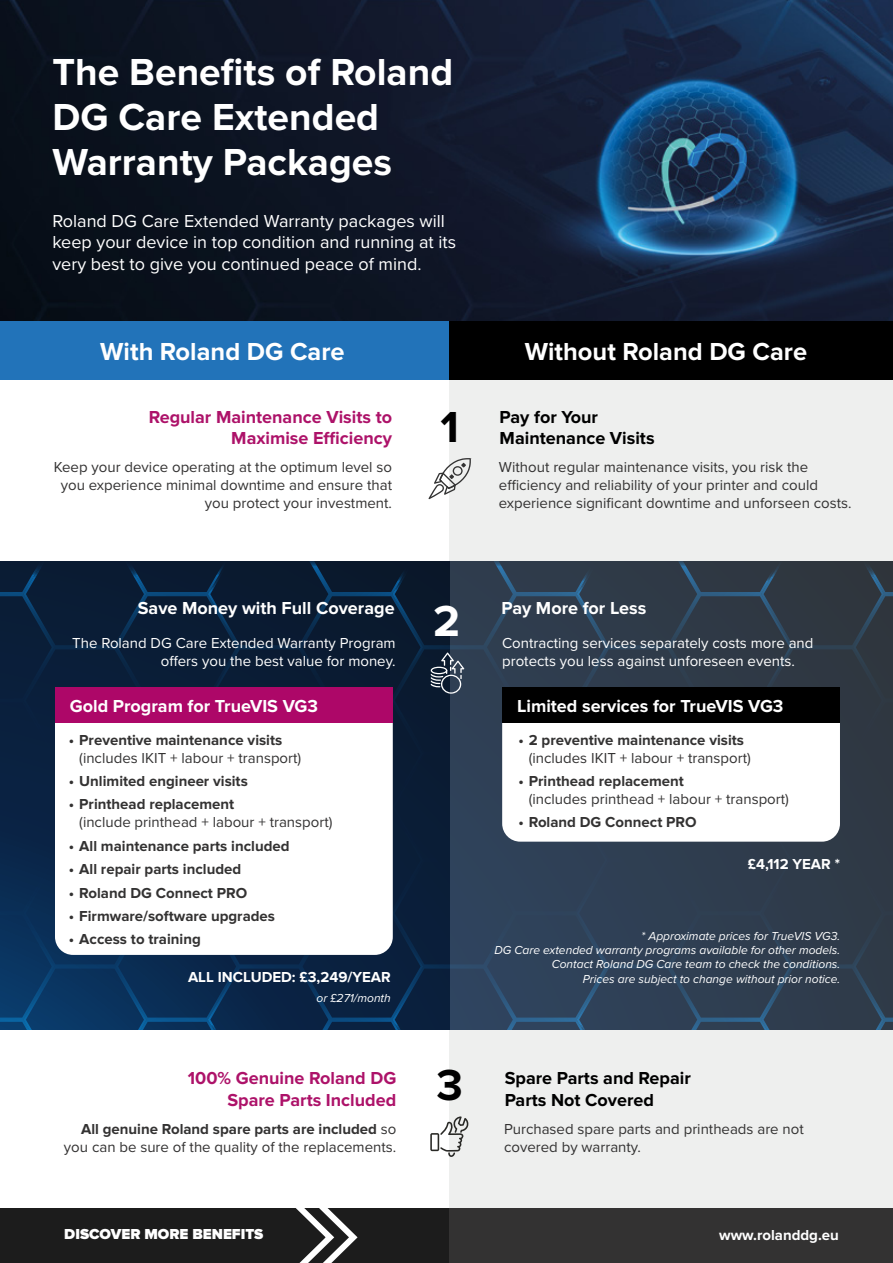
<style>
.page{position:relative;width:893px;height:1263px;background:#fff}
.page>*{position:absolute;margin:0;border:0;box-sizing:border-box;transform-origin:0 0}
.t1{font:700 45px "Proxima Nova";color:#000}
.t2{font:700 45px "Proxima Nova";color:#fff}
.t3{font:700 39px/45px "Proxima Nova";color:#fff}
.t4{font:700 25.5px "Proxima Nova";color:#fff}
.t5{font:18px/21.6px "Proxima Nova";color:#fff}
.t6{font:700 18px "Proxima Nova";color:#fff}
.t7{font:700 18px/21.6px "Proxima Nova";color:#ad1269;text-align:right}
.t8{font:700 18px/21.6px "Proxima Nova";color:#000}
.t9{font:15px/18px "Proxima Nova";color:#333232;text-align:right}
.t10{font:700 15px "Proxima Nova";color:#333232}
.t11{font:15px/18px "Proxima Nova";color:#fff;text-align:right}
.t12{font:700 15px "Proxima Nova";color:#fff}
.t13{font:900 15px "Proxima Nova";color:#fff}
.t14{font:italic 12px/14.4px "Proxima Nova";color:#fff;text-align:right}
.s1{font-weight:700}
</style>
<div class="page">
<div style="left:449px;top:311px;width:444px;height:952px;background:#eeefee"></div>
<svg style="left:54px;top:561px;width:62px;height:468px;background:#0a2546"></svg>
<svg style="left:0;top:561px;width:54px;height:468px;background:#0a274a"></svg>
<svg style="left:116px;top:561px;width:92px;height:468px;background:#0a2444"></svg>
<svg style="left:208px;top:561px;width:184px;height:468px;background:#0a1f3a"></svg>
<svg style="left:392px;top:561px;width:185px;height:468px;background:#21344b"></svg>
<svg style="left:792px;top:561px;width:61px;height:468px;background:#2f3946"></svg>
<svg style="left:577px;top:561px;width:215px;height:468px;background:#2f3d4f"></svg>
<svg style="left:853px;top:561px;width:40px;height:468px;background:#2f3945"></svg>
<img style="left:0;top:0;width:893px;height:321px">
<div style="left:0;top:321px;width:450px;height:58px;background:#2273b9"></div>
<div style="left:450px;top:321px;width:443px;height:58px;background:#000"></div>
<svg style="left:428px;top:458px;width:43px;height:41px"></svg>
<svg style="left:430px;top:1116px;width:39px;height:41px"></svg>
<div style="left:0;top:1209px;width:893px;height:54px;background:#1c1c1c"></div>
<div style="left:449px;top:1209px;width:444px;height:54px;background:#333232"></div>
<div style="left:502px;top:687px;width:338px;height:155px;background:#fff;border-radius:18px"></div>
<div style="left:55px;top:687px;width:338px;height:268px;background:#fff;border-radius:18px"></div>
<div style="left:55px;top:687px;width:338px;height:36px;background:#ad0768"></div>
<div style="left:502px;top:687px;width:338px;height:36px;background:#000"></div>
<svg style="left:431px;top:652px;width:33px;height:42px"></svg>
<svg style="left:281px;top:1208px;width:81px;height:55px"></svg>
<h2 class="t3" style="left:52px;top:51px;width:402px">The Benefits of Roland<br>DG Care Extended<br>Warranty Packages</h2>
<p class="t5" style="left:52px;top:209px;width:405px">Roland DG Care Extended Warranty packages will keep your device in top condition and running at its very best to give you continued peace of mind.</p>
<h3 class="t4" style="left:100px;top:337px;width:246px">With Roland DG Care</h3>
<h3 class="t4" style="left:525px;top:337px;width:284px">Without Roland DG Care</h3>
<p class="t7" style="left:149px;top:406px;width:245px">Regular Maintenance Visits to<br>Maximise Efficiency</p>
<p class="t9" style="left:54px;top:457px;width:340px">Keep your device operating at the optimum level so you experience minimal downtime and ensure that you protect your investment.</p>
<p class="t9" style="left:499px;top:457px;width:354px;text-align:left">Without regular maintenance visits, you risk the efficiency and reliability of your printer and could experience significant downtime and unforseen costs.</p>
<p class="t8" style="left:500px;top:406px;width:157px">Pay for Your<br>Maintenance Visits</p>
<h1 class="t1" style="left:440px;top:401px;width:20px">1</h1>
<p class="t6" style="left:138px;top:598px;width:258px">Save Money with Full Coverage</p>
<p class="t6" style="left:501px;top:598px;width:146px">Pay More for Less</p>
<p class="t11" style="left:72px;top:633px;width:325px">The Roland DG Care Extended Warranty Program offers you the best value for money.</p>
<p class="t11" style="left:502px;top:633px;width:313px;text-align:left">Contracting services separately costs more and protects you less against unforeseen events.</p>
<h1 class="t2" style="left:433px;top:595px;width:28px">2</h1>
<p class="t6" style="left:70px;top:696px;width:250px">Gold Program for TrueVIS VG3</p>
<p class="t6" style="left:517px;top:696px;width:268px">Limited services for TrueVIS VG3</p>
<p class="t10" style="left:69px;top:731px;width:215px">• Preventive maintenance visits</p>
<p class="t9" style="left:79px;top:748px;width:223px">(includes IKIT + labour + transport)</p>
<p class="t10" style="left:69px;top:772px;width:181px">• Unlimited engineer visits</p>
<p class="t10" style="left:69px;top:796px;width:167px">• Printhead replacement</p>
<p class="t9" style="left:79px;top:813px;width:255px">(include printhead + labour + transport)</p>
<p class="t10" style="left:69px;top:837px;width:222px">• All maintenance parts included</p>
<p class="t10" style="left:69px;top:860px;width:174px">• All repair parts included</p>
<p class="t10" style="left:69px;top:884px;width:180px">• Roland DG Connect PRO</p>
<p class="t10" style="left:69px;top:907px;width:208px">• Firmware/software upgrades</p>
<p class="t10" style="left:69px;top:931px;width:134px">• Access to training</p>
<p class="t12" style="left:188px;top:969px;width:204px">ALL INCLUDED: £3,249/YEAR</p>
<p class="t14" style="left:316px;top:990px;width:76px">or £271/month</p>
<p class="t10" style="left:518px;top:731px;width:227px">• 2 preventive maintenance visits</p>
<p class="t9" style="left:529px;top:748px;width:223px">(includes IKIT + labour + transport)</p>
<p class="t10" style="left:518px;top:772px;width:167px">• Printhead replacement</p>
<p class="t9" style="left:529px;top:789px;width:262px">(includes printhead + labour + transport)</p>
<p class="t10" style="left:518px;top:814px;width:180px">• Roland DG Connect PRO</p>
<p class="t12" style="left:748px;top:856px;width:94px">£4,112 YEAR *</p>
<p class="t14" style="left:494px;top:928px;width:347px">* Approximate prices for TrueVIS VG3.<br>DG Care extended warranty programs available for other models.<br>Contact Roland DG Care team to check the conditions.<br>Prices are subject to change without prior notice.</p>
<h1 class="t1" style="left:436px;top:1059px;width:28px">3</h1>
<p class="t7" style="left:188px;top:1068px;width:210px">100% Genuine Roland DG<br>Spare Parts Included</p>
<p class="t9" style="left:64px;top:1119px;width:334px"><span class="s1">All genuine Roland spare parts are included</span> so you can be sure of the quality of the replacements.</p>
<p class="t9" style="left:504px;top:1119px;width:301px;text-align:left">Purchased spare parts and printheads are not covered by warranty.</p>
<p class="t8" style="left:505px;top:1068px;width:188px">Spare Parts and Repair<br>Parts Not Covered</p>
<p class="t13" style="left:64px;top:1225px;width:201px">DISCOVER MORE BENEFITS</p>
<p class="t12" style="left:719px;top:1226px;width:121px">www.rolanddg.eu</p>
</div>
